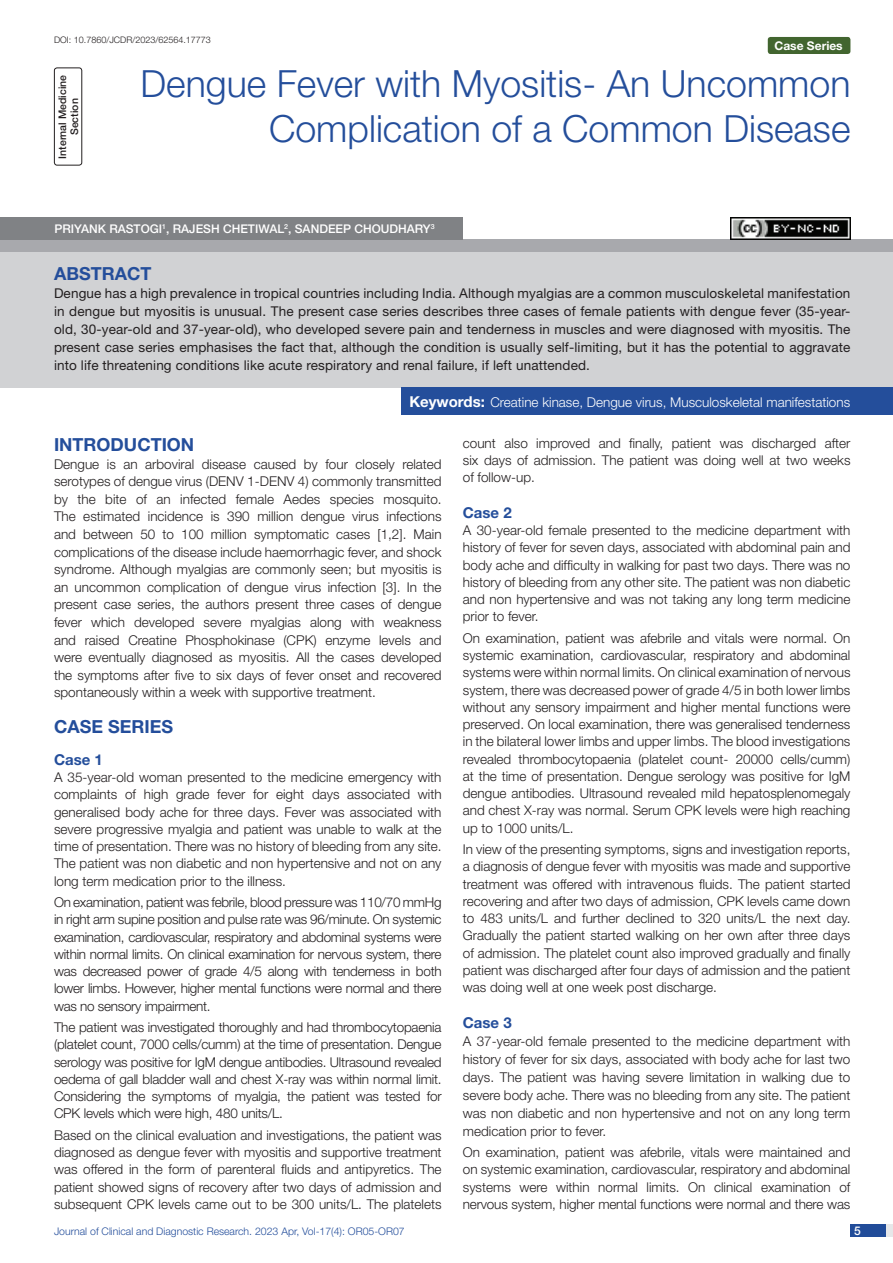
<style>
.page{position:relative;width:893px;height:1263px;background:#fff}
.page>*{position:absolute;margin:0;border:0;box-sizing:border-box;transform-origin:0 0}
.t1{font:300 37.5px/45px "Helvetica Neue";color:#244e9b;text-align:right}
.Heading{font:700 18px "Helvetica Neue";color:#244e9b}
.Abstract_head{font:700 18px "Helvetica Neue";color:#244e9b}
.HEAD_2{font:700 15px "Helvetica Neue";color:#244e9b}
.Body_text{font:300 13.5px/17.2px "Helvetica Neue";color:#231f20;text-align:justify}
.Abstract_Text{font:13.5px/18px "Helvetica Neue";letter-spacing:.01em;color:#231f20;text-align:justify}
.Key_words{font:300 13.5px "Helvetica Neue";color:#fff}
.Author{font:500 12px "Helvetica Neue";color:#fff}
.t2{font:700 12px "Helvetica Neue";color:#fff}
.t3{font:300 10.5px "Helvetica Neue";color:#244e9b}
.section{font:500 10.5px/12px "Helvetica Neue";color:#231f20;text-align:center}
.DOI{font:300 9px "Helvetica Neue";color:#231f20}
.s1{font-weight:700;font-size:15px}
</style>
<div class="page">
<div style="left:850px;top:1224px;width:43px;height:13px;background:#e6e7e9"></div>
<div style="left:850px;top:1224px;width:35px;height:13px;background:#214c99"></div>
<div style="left:768px;top:37px;width:82px;height:17px;background:#42652f;border-radius:3px"></div>
<div style="left:54px;top:68px;width:28px;height:98px;border:1px solid #231f20;border-radius:3px"></div>
<div style="left:0;top:240px;width:893px;height:12px;background:#a8a9ad"></div>
<div style="left:0;top:217px;width:463px;height:23px;background:#808285"></div>
<div style="left:0;top:252px;width:893px;height:135px;background:#d1d2d4"></div>
<div style="left:401px;top:387px;width:492px;height:28px;background:#244e9b"></div>
<img style="left:730px;top:217px;width:120px;height:23px">
<p class="DOI" style="left:54px;top:35px;width:158px">DOI: 10.7860/JCDR/2023/62564.17773</p>
<p class="t2" style="left:774px;top:38px;width:70px">Case Series</p>
<p class="section" style="left:56px;top:159px;width:85px;rotate:-90deg">INTERNAL MEDICINE<br>SECTION</p>
<p class="t1" style="left:141px;top:60px;width:711px">Dengue Fever with Myositis- An Uncommon<br>Complication of a Common Disease</p>
<p class="Author" style="left:54px;top:222px;width:382px">PRIYANK RASTOGI <sup>1</sup>, RAJESH CHETIWAL<sup>2</sup>, SANDEEP CHOUDHARY<sup>3</sup></p>
<p class="Abstract_head" style="left:54px;top:262px;width:99px">ABSTRACT</p>
<p class="Abstract_Text" style="left:54px;top:284px;width:798px">Dengue has a high prevalence in tropical countries including India. Although myalgias are a common musculoskeletal manifestation in dengue but myositis is unusual. The present case series describes three cases of female patients with dengue fever (35-year&shy;old, 30-year-old and 37-year-old), who developed severe pain and tenderness in muscles and were diagnosed with myositis. The present case series emphasises the fact that, although the condition is usually self-limiting, but it has the potential to aggravate into life threatening conditions like acute respiratory and renal failure, if left unattended.</p>
<p class="Key_words" style="left:409px;top:394px;width:442px"><span class="s1">Keywords:</span> Creatine kinase, Dengue virus, Musculoskeletal manifestations</p>
<p class="Heading" style="left:54px;top:433px;width:142px">INTRODUCTION</p>
<p class="Body_text" style="left:54px;top:455px;width:389px">Dengue is an arboviral disease caused by four closely related serotypes of dengue virus (DENV 1-DENV 4) commonly transmitted by the bite of an infected female Aedes species mosquito.<br>The estimated incidence is 390 million dengue virus infections and between 50 to 100 million symptomatic cases [1,2]. Main complications of the disease include haemorrhagic fever, and shock syndrome. Although myalgias are commonly seen; but myositis is an uncommon complication of dengue virus infection [3]. In the present case series, the authors present three cases of dengue fever which developed severe myalgias along with weakness and raised Creatine Phosphokinase (CPK) enzyme levels and were eventually diagnosed as myositis. All the cases developed the symptoms after five to six days of fever onset and recovered spontaneously within a week with supportive treatment.</p>
<p class="Heading" style="left:54px;top:716px;width:121px">CASE SERIES</p>
<p class="HEAD_2" style="left:54px;top:750px;width:50px">Case 1</p>
<p class="Body_text" style="left:54px;top:768px;width:389px">A 35-year-old woman presented to the medicine emergency with complaints of high grade fever for eight days associated with generalised body ache for three days. Fever was associated with severe progressive myalgia and patient was unable to walk at the time of presentation. There was no history of bleeding from any site.<br>The patient was non diabetic and non hypertensive and not on any long term medication prior to the illness.</p>
<p class="Body_text" style="left:54px;top:893px;width:389px">On examination, patient was febrile, blood pressure was 110/70 mmHg in right arm supine position and pulse rate was 96/minute. On systemic examination, cardiovascular, respiratory and abdominal systems were within normal limits. On clinical examination for nervous system, there was decreased power of grade 4/5 along with tenderness in both lower limbs. However, higher mental functions were normal and there was no sensory impairment.</p>
<p class="Body_text" style="left:54px;top:1018px;width:389px">The patient was investigated thoroughly and had thrombocytopaenia (platelet count, 7000 cells/cumm) at the time of presentation. Dengue serology was positive for IgM dengue antibodies. Ultrasound revealed oedema of gall bladder wall and chest X-ray was within normal limit.<br>Considering the symptoms of myalgia, the patient was tested for CPK levels which were high, 480 units/L.</p>
<p class="Body_text" style="left:54px;top:1126px;width:389px">Based on the clinical evaluation and investigations, the patient was diagnosed as dengue fever with myositis and supportive treatment was offered in the form of parenteral fluids and antipyretics. The patient showed signs of recovery after two days of admission and subsequent CPK levels came out to be 300 units/L. The platelets</p>
<p class="Body_text" style="left:463px;top:434px;width:389px">count also improved and finally, patient was discharged after six days of admission. The patient was doing well at two weeks of follow-up.</p>
<p class="HEAD_2" style="left:463px;top:503px;width:50px">Case 2</p>
<p class="Body_text" style="left:463px;top:521px;width:389px">A 30-year-old female presented to the medicine department with history of fever for seven days, associated with abdominal pain and body ache and difficulty in walking for past two days. There was no history of bleeding from any other site. The patient was non diabetic and non hypertensive and was not taking any long term medicine prior to fever.</p>
<p class="Body_text" style="left:463px;top:629px;width:389px">On examination, patient was afebrile and vitals were normal. On systemic examination, cardiovascular, respiratory and abdominal systems were within normal limits. On clinical examination of nervous system, there was decreased power of grade 4/5 in both lower limbs without any sensory impairment and higher mental functions were preserved. On local examination, there was generalised tenderness in the bilateral lower limbs and upper limbs. The blood investigations revealed thrombocytopaenia (platelet count- 20000 cells/cumm) at the time of presentation. Dengue serology was positive for IgM dengue antibodies. Ultrasound revealed mild hepatosplenomegaly and chest X-ray was normal. Serum CPK levels were high reaching up to 1000 units/L.</p>
<p class="Body_text" style="left:463px;top:840px;width:389px">In view of the presenting symptoms, signs and investigation reports, a diagnosis of dengue fever with myositis was made and supportive treatment was offered with intravenous fluids. The patient started recovering and after two days of admission, CPK levels came down to 483 units/L and further declined to 320 units/L the next day.<br>Gradually the patient started walking on her own after three days of admission. The platelet count also improved gradually and finally patient was discharged after four days of admission and the patient was doing well at one week post discharge.</p>
<p class="HEAD_2" style="left:463px;top:1013px;width:50px">Case 3</p>
<p class="Body_text" style="left:463px;top:1032px;width:389px;line-height:18px">A 37-year-old female presented to the medicine department with history of fever for six days, associated with body ache for last two days. The patient was having severe limitation in walking due to severe body ache. There was no bleeding from any site. The patient was non diabetic and non hypertensive and not on any long term medication prior to fever.</p>
<p class="Body_text" style="left:463px;top:1143px;width:389px">On examination, patient was afebrile, vitals were maintained and on systemic examination, cardiovascular, respiratory and abdominal systems were within normal limits. On clinical examination of nervous system, higher mental functions were normal and there was</p>
<p class="t3" style="left:54px;top:1225px;width:352px">Journal of Clinical and Diagnostic Research. 2023 Apr, Vol-17(4): OR05-OR07</p>
<p class="Author" style="left:854px;top:1223px;width:8px">5</p>
</div>
